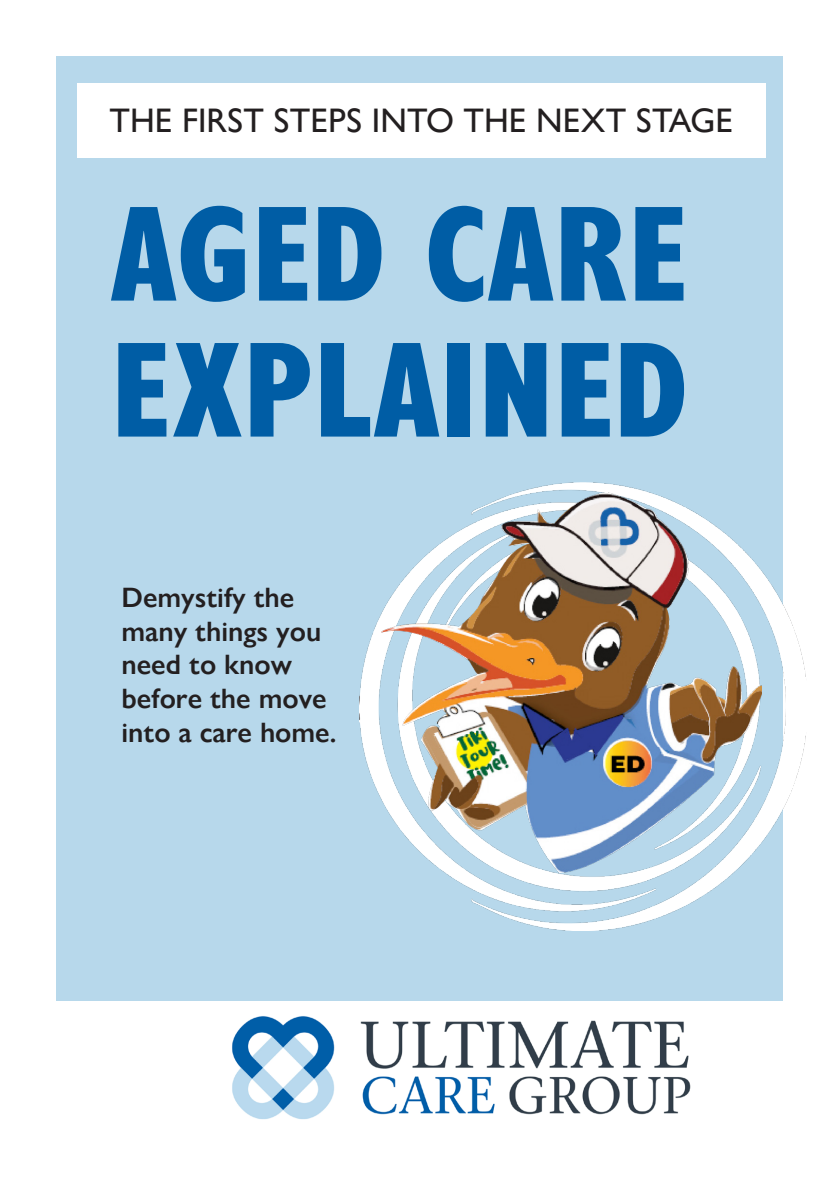
<style>
.page{position:relative;width:840px;height:1191px;background:#fff}
.page>*{position:absolute;margin:0;border:0;box-sizing:border-box;transform-origin:0 0}
.t1{font:800 condensed 140px "Gill Sans Nova";color:#005da5}
.t2{font:500 34px "Gill Sans Nova";color:#231f20}
.t3{font:600 28px/33.6px "Gill Sans Nova";color:#231f20}
</style>
<div class="page">
<div style="left:57px;top:57px;width:725px;height:944px;background:#b7d8eb"></div>
<div style="left:78px;top:83px;width:687px;height:75px;background:#fff"></div>
<img style="left:232px;top:1016px;width:459px;height:104px">
<img style="left:359px;top:482px;width:446px;height:448px">
<img style="left:382px;top:493px;width:378px;height:380px">
<p class="t2" style="left:109px;top:100px;width:625px">THE FIRST STEPS INTO THE NEXT STAGE</p>
<p class="t1" style="left:111px;top:157px;width:579px">AGED CARE</p>
<p class="t1" style="left:111px;top:293px;width:578px">EXPLAINED</p>
<p class="t3" style="left:121px;top:580px;width:216px">Demystify the many things you need to know before the move into a care home.</p>
</div>
